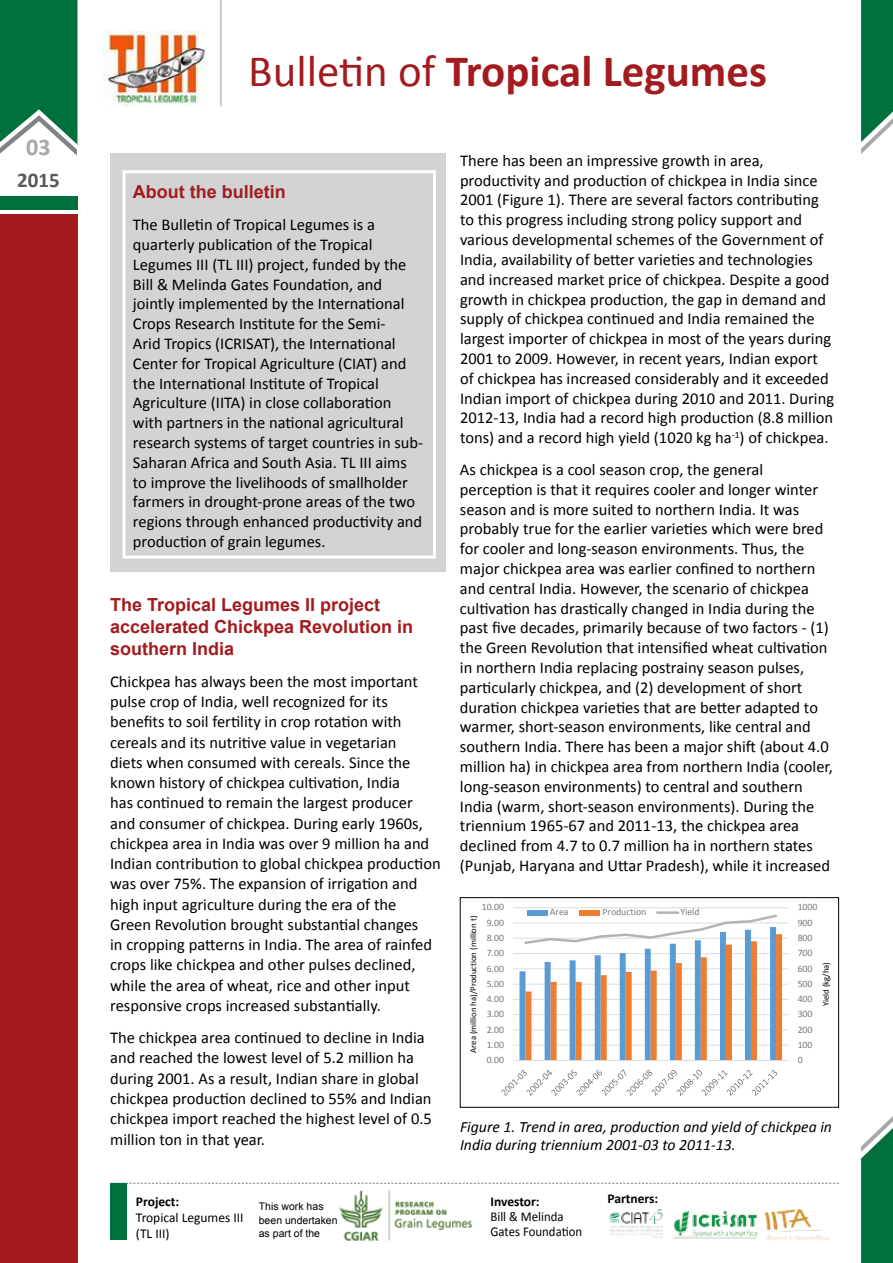
<style>
.page{position:relative;width:893px;height:1263px;background:#fff}
.page>*{position:absolute;margin:0;border:0;box-sizing:border-box;transform-origin:0 0}
.t1{font:700 45px "Calibri";color:#a31b1f}
.t2{font:700 24px "Calibri";color:#a7a9ac}
.t3{font:700 21px "Calibri";color:#58595b}
.t4{font:700 18px/21.6px "Arial";color:#a31b1f}
.t5{font:16.5px/19.8px "Calibri";color:#000}
.t6{font:italic 15.75px/18.9px "Calibri";color:#000}
.t7{font:13.5px/15px "Calibri";color:#000;scale:.95 1}
.t8{font:700 13.5px "Calibri";color:#000}
.t9{font:13.5px/16.2px "Calibri";color:#000}
.t10{font:10.5px/13.5px "Arial";color:#000}
.t11{font:9.75px "Calibri";color:#77787b}
.t12{font:8.7px "Calibri";letter-spacing:-.005em;color:#000}
.s1{font-weight:400}
</style>
<div class="page">
<div style="left:110px;top:154px;width:336px;height:418px;background:#d1d3d4"></div>
<div style="left:0;top:214px;width:77px;height:1049px;background:#a31b1f"></div>
<div style="left:0;top:197px;width:77px;height:13px;background:#00703c"></div>
<img style="left:609px;top:1209px;width:54px;height:29px">
<img style="left:765px;top:1209px;width:64px;height:33px">
<div style="left:122px;top:170px;width:314px;height:389px;border:3px solid #fff"></div>
<hr style="left:220px;top:0;width:2px;height:106px;background:#bcbec0">
<svg style="left:861px;top:0;width:32px;height:154px;background:#2a865b"></svg>
<svg style="left:861px;top:1116px;width:32px;height:147px;background:#2c875d"></svg>
<svg style="left:127px;top:1183px;width:712px;height:1px"></svg>
<div style="left:110px;top:1183px;width:17px;height:56px;background:#00703c"></div>
<img style="left:339px;top:1190px;width:134px;height:51px">
<img style="left:673px;top:1209px;width:86px;height:30px">
<img style="left:103px;top:31px;width:104px;height:75px">
<svg style="left:0;top:0;width:79px;height:156px"></svg>
<div style="left:77px;top:147px;width:7px;height:13px;background:#fff"></div>
<svg style="left:501px;top:907px;width:288px;height:189px"></svg>
<div style="left:460px;top:897px;width:379px;height:211px;border:1px solid #000"></div>
<h2 class="t2" style="left:26px;top:132px;width:26px">03</h2>
<p class="t3" style="left:17px;top:166px;width:44px">2015</p>
<h1 class="t1" style="left:248px;top:43px;width:520px"><span class="s1">Bulletin of</span> Tropical Legumes</h1>
<p class="t4" style="left:133px;top:182px;width:154px">About the bulletin</p>
<p class="t5" style="left:133px;top:215px;width:292px">The Bulletin of Tropical Legumes is a quarterly publication of the Tropical Legumes III (TL III) project, funded by the Bill &amp; Melinda Gates Foundation, and jointly implemented by the International Crops Research Institute for the Semi-<br>Arid Tropics (ICRISAT), the International Center for Tropical Agriculture (CIAT) and the International Institute of Tropical Agriculture (IITA) in close collaboration with partners in the national agricultural research systems of target countries in sub-Saharan Africa and South Asia. TL III aims to improve the livelihoods of smallholder farmers in drought-prone areas of the two regions through enhanced productivity and production of grain legumes.</p>
<p class="t4" style="left:110px;top:595px;width:305px">The Tropical Legumes II project accelerated Chickpea Revolution in southern India</p>
<p class="t5" style="left:110px;top:671px;width:332px;line-height:20.2px">Chickpea has always been the most important pulse crop of India, well recognized for its benefits to soil fertility in crop rotation with cereals and its nutritive value in vegetarian<br>diets when consumed with cereals. Since the known history of chickpea cultivation, India<br>has continued to remain the largest producer and consumer of chickpea. During early 1960s, chickpea area in India was over 9 million ha and Indian contribution to global chickpea production was over 75%. The expansion of irrigation and high input agriculture during the era of the Green Revolution brought substantial changes<br>in cropping patterns in India. The area of rainfed crops like chickpea and other pulses declined, while the area of wheat, rice and other input responsive crops increased substantially.</p>
<p class="t5" style="left:110px;top:1027px;width:323px;line-height:20.4px">The chickpea area continued to decline in India and reached the lowest level of 5.2 million ha during 2001. As a result, Indian share in global chickpea production declined to 55% and Indian chickpea import reached the highest level of 0.5 million ton in that year.</p>
<p class="t8" style="left:136px;top:1192px;width:45px">Project:</p>
<p class="t9" style="left:136px;top:1209px;width:109px">Tropical Legumes III (TL III)</p>
<p class="t10" style="left:259px;top:1200px;width:80px">This work has been undertaken as part of the</p>
<p class="t5" style="left:460px;top:151px;width:376px">There has been an impressive growth in area, productivity and production of chickpea in India since 2001 (Figure 1). There are several factors contributing to this progress including strong policy support and various developmental schemes of the Government of India, availability of better varieties and technologies and increased market price of chickpea. Despite a good growth in chickpea production, the gap in demand and supply of chickpea continued and India remained the largest importer of chickpea in most of the years during 2001 to 2009. However, in recent years, Indian export of chickpea has increased considerably and it exceeded Indian import of chickpea during 2010 and 2011. During 2012-13, India had a record high production (8.8 million tons) and a record high yield (1020 kg ha<sup>-1</sup>) of chickpea.</p>
<p class="t5" style="left:460px;top:460px;width:375px">As chickpea is a cool season crop, the general perception is that it requires cooler and longer winter season and is more suited to northern India. It was probably true for the earlier varieties which were bred for cooler and long-season environments. Thus, the major chickpea area was earlier confined to northern and central India. However, the scenario of chickpea cultivation has drastically changed in India during the past five decades, primarily because of two factors - (1) the Green Revolution that intensified wheat cultivation in northern India replacing postrainy season pulses, particularly chickpea, and (2) development of short duration chickpea varieties that are better adapted to warmer, short-season environments, like central and southern India. There has been a major shift (about 4.0 million ha) in chickpea area from northern India (cooler, long-season environments) to central and southern India (warm, short-season environments). During the triennium 1965-67 and 2011-13, the chickpea area declined from 4.7 to 0.7 million ha in northern states (Punjab, Haryana and Uttar Pradesh), while it increased</p>
<p class="t11" style="left:482px;top:901px;width:24px">10.00</p>
<p class="t12" style="left:468px;top:1052px;width:138px;rotate:-90deg">Area (million ha)/Production (million t)</p>
<p class="t11" style="left:487px;top:916px;width:19px">9.00</p>
<p class="t11" style="left:487px;top:931px;width:19px">8.00</p>
<p class="t11" style="left:487px;top:947px;width:19px">7.00</p>
<p class="t11" style="left:487px;top:962px;width:19px">6.00</p>
<p class="t11" style="left:487px;top:977px;width:19px">5.00</p>
<p class="t11" style="left:487px;top:993px;width:19px">4.00</p>
<p class="t11" style="left:487px;top:1008px;width:19px">3.00</p>
<p class="t11" style="left:487px;top:1023px;width:19px">2.00</p>
<p class="t11" style="left:487px;top:1038px;width:19px">1.00</p>
<p class="t11" style="left:550px;top:906px;width:20px">Area</p>
<p class="t11" style="left:603px;top:906px;width:45px">Production</p>
<p class="t11" style="left:680px;top:906px;width:21px">Yield</p>
<p class="t11" style="left:798px;top:901px;width:21px">1000</p>
<p class="t11" style="left:798px;top:916px;width:16px">900</p>
<p class="t11" style="left:798px;top:931px;width:16px">800</p>
<p class="t11" style="left:798px;top:947px;width:16px">700</p>
<p class="t11" style="left:798px;top:962px;width:16px">600</p>
<p class="t11" style="left:798px;top:977px;width:16px">500</p>
<p class="t11" style="left:798px;top:993px;width:16px">400</p>
<p class="t11" style="left:798px;top:1008px;width:16px">300</p>
<p class="t11" style="left:798px;top:1023px;width:16px">200</p>
<p class="t11" style="left:798px;top:1038px;width:16px">100</p>
<p class="t12" style="left:820px;top:1006px;width:46px;rotate:-90deg">Yield (kg/ha)</p>
<p class="t11" style="left:487px;top:1054px;width:19px">0.00</p>
<p class="t11" style="left:798px;top:1054px;width:6px">0</p>
<p class="t6" style="left:460px;top:1116px;width:374px">Figure 1. Trend in area, production and yield of chickpea in<br>India during triennium 2001-03 to 2011-13.</p>
<p class="t8" style="left:490px;top:1193px;width:51px">Investor:</p>
<p class="t7" style="left:490px;top:1209px;width:98px">Bill &amp; Melinda<br>Gates Foundation</p>
<p class="t8" style="left:607px;top:1190px;width:52px">Partners:</p>
</div>
